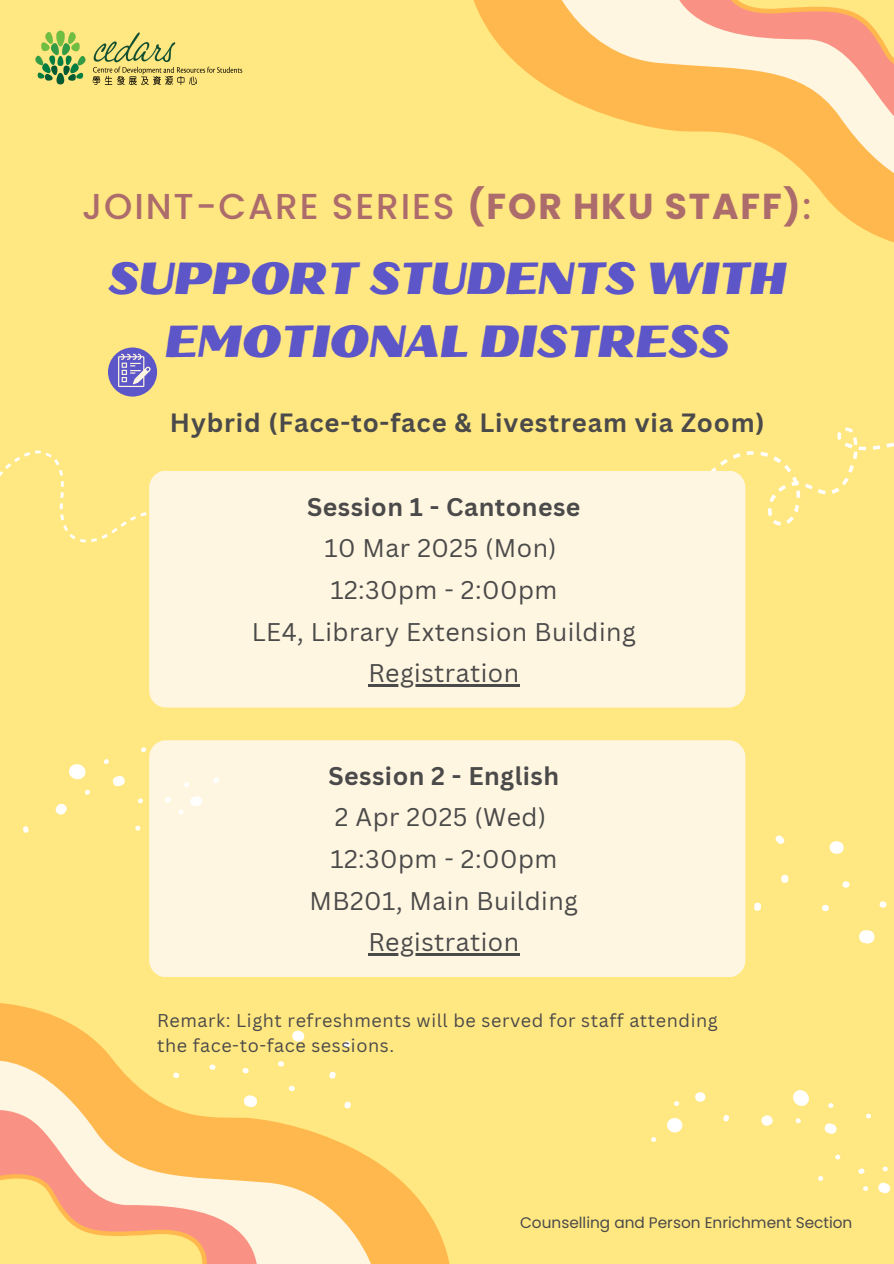
<style>
.page{position:relative;width:894px;height:1264px;background:#fff}
.page>*{position:absolute;margin:0;border:0;box-sizing:border-box;transform-origin:0 0}
.t1{font:italic 45px/63px "Oilvare Base";letter-spacing:-.02em;color:#5d56c8;text-align:center}
.t2{font:500 36px "Poppins";letter-spacing:.05em;color:#ad6c6c}
.t3{font:700 25.65px "Canva Sans";letter-spacing:.03em;color:#4b4a4a}
.t4{font:24.9px/41.7px "Canva Sans";letter-spacing:.02em;color:#4b4a4a;text-align:center}
.t5{font:18px/24.8px "Canva Sans";letter-spacing:.03em;color:#4b4a4a}
.t6{font:15.3px "Poppins";color:#4b4a4a}
.s1{font-weight:700}
</style>
<div class="page">
<div style="left:0;top:0;width:893px;height:1263px;background:#ffe781"></div>
<img style="left:35px;top:31px;width:208px;height:54px">
<svg style="left:473px;top:0;width:420px;height:242px"></svg>
<svg style="left:668px;top:0;width:225px;height:151px;background:#fdc98d"></svg>
<svg style="left:0;top:450px;width:147px;height:93px"></svg>
<svg style="left:711px;top:427px;width:182px;height:160px"></svg>
<div style="left:149px;top:470px;width:596px;height:237px;background:#fff6e1;border-radius:17px"></div>
<div style="left:149px;top:740px;width:596px;height:237px;background:#fff6e1;border-radius:17px"></div>
<hr style="left:368px;top:684px;width:151px;height:2px;background:#4b4a4a">
<hr style="left:368px;top:953px;width:151px;height:2px;background:#4b4a4a">
<div style="left:108px;top:347px;width:49px;height:49px;background:#5d56c8;border-radius:50%"></div>
<svg style="left:118px;top:354px;width:32px;height:33px"></svg>
<svg style="left:365px;top:1155px;width:81px;height:108px;fill:#ffb84d"></svg>
<svg style="left:0;top:1003px;width:365px;height:260px"></svg>
<svg style="left:651px;top:1090px;width:240px;height:104px"></svg>
<svg style="left:23px;top:740px;width:205px;height:173px"></svg>
<svg style="left:754px;top:835px;width:133px;height:109px"></svg>
<p class="t2" style="left:82px;top:181px;width:730px">JOINT-CARE SERIES <span class="s1">(FOR HKU STAFF)</span>:</p>
<p class="t1" style="left:108px;top:247px;width:680px">SUPPORT STUDENTS WITH<br>EMOTIONAL DISTRESS</p>
<p class="t3" style="left:170px;top:405px;width:596px">Hybrid (Face-to-face &amp; Livestream via Zoom)</p>
<h1 class="t4" style="left:252px;top:485px;width:385px"><span class="s1">Session 1 - Cantonese<br></span>10 Mar 2025 (Mon)<br>12:30pm - 2:00pm<br>LE4, Library Extension Building</h1>
<p class="t4" style="left:368px;top:651px;width:152px">Registration</p>
<p class="t4" style="left:309px;top:754px;width:270px"><span class="s1">Session 2 - English<br></span>2 Apr 2025 (Wed)<br>12:30pm - 2:00pm<br>MB201, Main Building</p>
<h3 class="t4" style="left:368px;top:920px;width:152px">Registration</h3>
<h4 class="t5" style="left:157px;top:1007px;width:562px">Remark: Light refreshments will be served for staff attending the face-to-face sessions.</h4>
<h2 class="t6" style="left:520px;top:1211px;width:333px">Counselling and Person Enrichment Section</h2>
</div>
